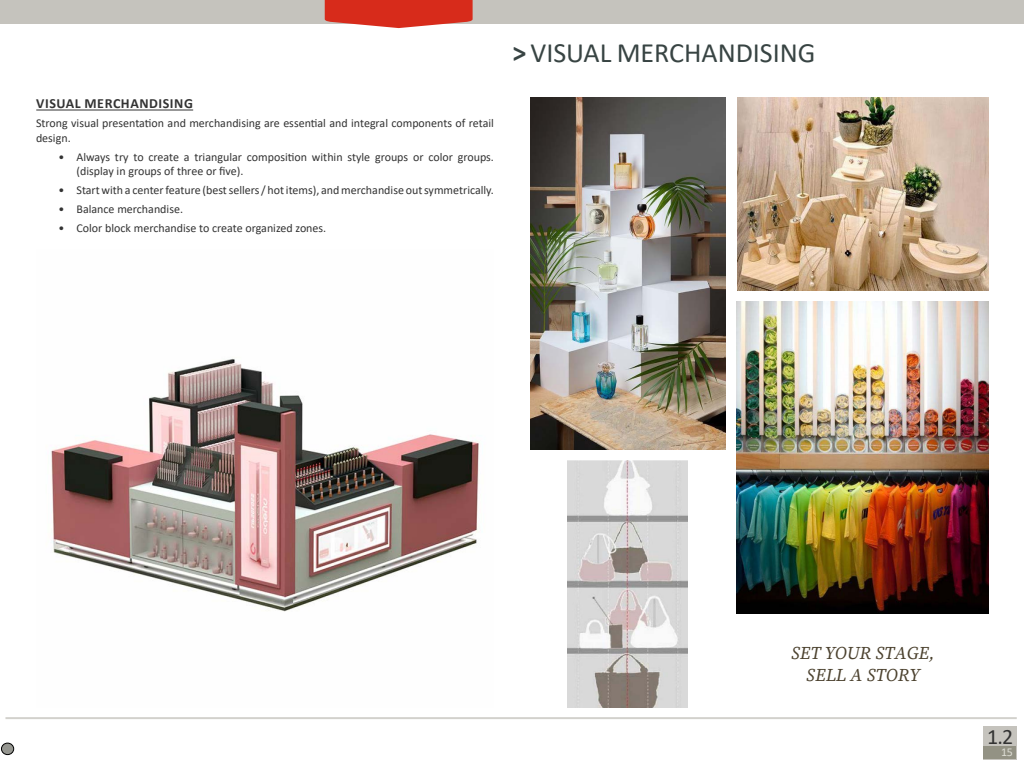
<style>
.page{position:relative;width:1024px;height:768px;background:#fff}
.page>*{position:absolute;margin:0;border:0;box-sizing:border-box;transform-origin:0 0}
.t1{font:28px "Calibri";color:#384443}
.t2{font:22px "Calibri";color:#333}
.t3{font:italic 18px/21.6px "Source Serif Variable";color:#4b412e;text-align:center}
.t4{font:700 14px "Calibri";letter-spacing:.04em;color:#333}
.t5{font:12px/14.4px "Calibri";color:#333}
.t6{font:12px "Calibri";color:#deded5}
.s1{font-weight:700}
</style>
<div class="page">
<div style="left:0;top:0;width:1024px;height:24px;background:#c5c3bd"></div>
<hr style="left:5px;top:717px;width:1012px;height:2px;background:#c4c2bc">
<div style="left:984px;top:726px;width:33px;height:33px;background:#c5c3bd"></div>
<img style="left:51px;top:358px;width:428px;height:254px">
<img style="left:567px;top:460px;width:121px;height:247px">
<img style="left:530px;top:98px;width:195px;height:352px">
<img style="left:737px;top:98px;width:251px;height:192px">
<img style="left:737px;top:301px;width:251px;height:313px">
<div style="left:984px;top:746px;width:32px;height:13px;background:#939284"></div>
<hr style="left:36px;top:110px;width:157px;height:1px;background:#333">
<svg style="left:325px;top:0;width:148px;height:28px"></svg>
<div style="left:1px;top:743px;width:13px;height:12px;background:#959690;border-radius:50%"></div>
<div style="left:1px;top:743px;width:13px;height:12px;border:1px solid #000;border-radius:50%"></div>
<p class="t4" style="left:36px;top:94px;width:158px">VISUAL MERCHANDISING</p>
<p class="t5" style="left:36px;top:116px;width:459px">Strong visual presentation and merchandising are essential and integral components of retail design.</p>
<p class="t5" style="left:76px;top:149px;width:419px;text-indent:-18px">• Always try to create a triangular composition within style groups or color groups. (display in groups of three or five).</p>
<p class="t5" style="left:58px;top:182px;width:437px">• Start with a center feature (best sellers / hot items), and merchandise out symmetrically.</p>
<p class="t5" style="left:58px;top:201px;width:126px">• Balance merchandise.</p>
<p class="t5" style="left:58px;top:220px;width:269px">• Color block merchandise to create organized zones.</p>
<h1 class="t1" style="left:513px;top:33px;width:305px"><span class="s1">&gt;</span> VISUAL MERCHANDISING</h1>
<h3 class="t3" style="left:791px;top:643px;width:145px">SET YOUR STAGE,<br>SELL A STORY</h3>
<h2 class="t2" style="left:987px;top:721px;width:28px">1.2</h2>
<p class="t6" style="left:1001px;top:744px;width:13px">15</p>
</div>
